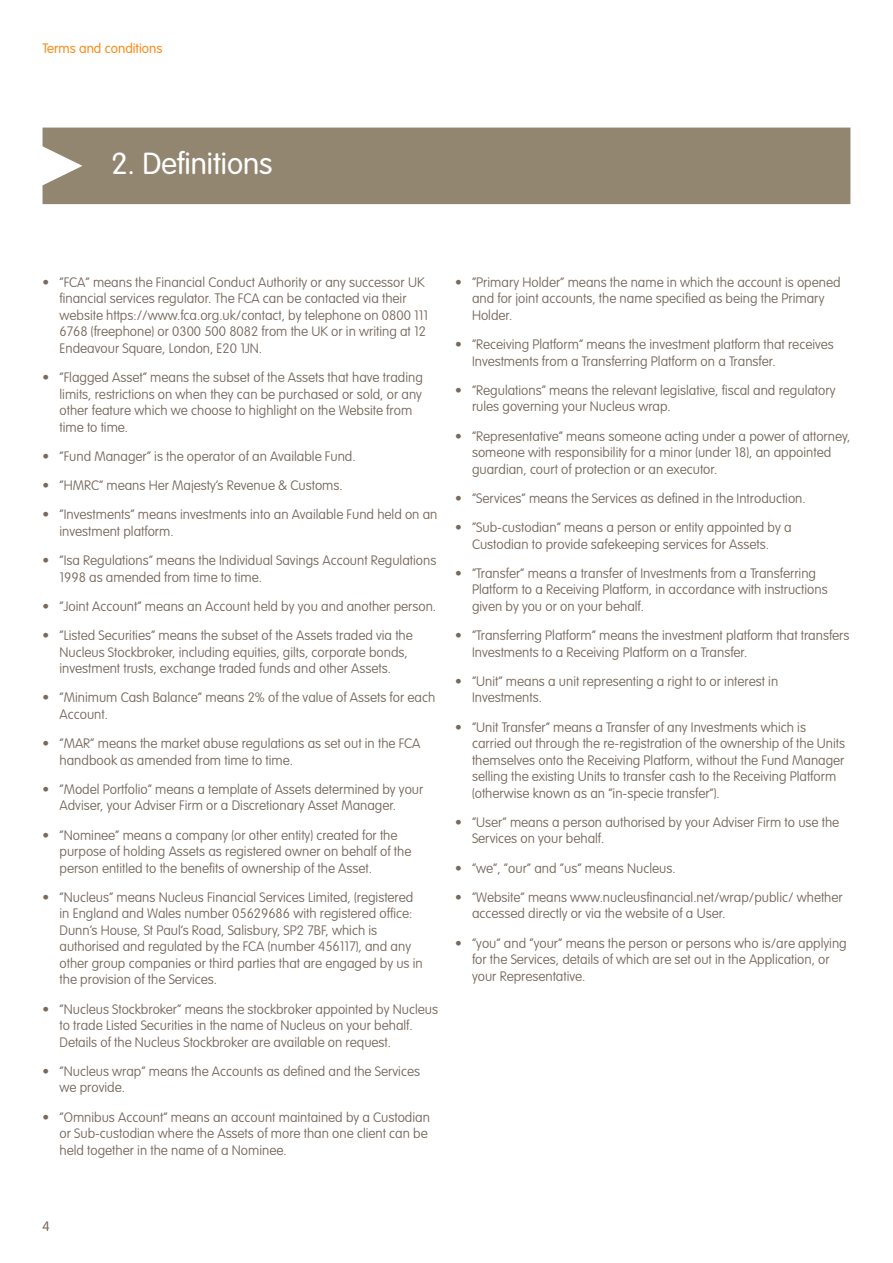
<style>
.page{position:relative;width:893px;height:1263px;background:#fff}
.page>*{position:absolute;margin:0;border:0;box-sizing:border-box;transform-origin:0 0}
.Section_title{font:300 30px "VAG Rounded Std";color:#fff}
.t1{font:100 13.5px/16.5px "VAG Rounded Std";color:#78695c}
.t2{font:300 13.5px "VAG Rounded Std";color:#f68e1e}
.t3{font:300 13.5px "VAG Rounded Std";color:#78695c}
</style>
<div class="page">
<div style="left:43px;top:128px;width:807px;height:76px;background:#938671"></div>
<p class="t2" style="left:43px;top:40px;width:121px">Terms and conditions</p>
<p class="Section_title" style="left:111px;top:146px;width:163px">2. Definitions</p>
<p class="t1" style="left:60px;top:274px;width:370px;text-indent:-17px">• “FCA” means the Financial Conduct Authority or any successor UK financial services regulator. The FCA can be contacted via their website https://www.fca.org.uk/contact, by telephone on 0800 111<br>6768 (freephone) or 0300 500 8082 from the UK or in writing at 12<br>Endeavour Square, London, E20 1JN.</p>
<p class="t1" style="left:60px;top:369px;width:365px;text-indent:-17px">• “Flagged Asset” means the subset of the Assets that have trading limits, restrictions on when they can be purchased or sold, or any other feature which we choose to highlight on the Website from time to time.</p>
<p class="t1" style="left:43px;top:448px;width:315px">• “Fund Manager” is the operator of an Available Fund.</p>
<p class="t1" style="left:43px;top:478px;width:302px">• “HMRC” means Her Majesty’s Revenue &amp; Customs.</p>
<p class="t1" style="left:60px;top:507px;width:379px;text-indent:-17px">• “Investments” means investments into an Available Fund held on an investment platform.</p>
<p class="t1" style="left:60px;top:553px;width:378px;text-indent:-17px">• “Isa Regulations” means the Individual Savings Account Regulations<br>1998 as amended from time to time.</p>
<p class="t1" style="left:43px;top:598px;width:395px">• “Joint Account” means an Account held by you and another person.</p>
<p class="t1" style="left:60px;top:628px;width:355px;text-indent:-17px">• “Listed Securities” means the subset of the Assets traded via the<br>Nucleus Stockbroker, including equities, gilts, corporate bonds, investment trusts, exchange traded funds and other Assets.</p>
<p class="t1" style="left:60px;top:690px;width:377px;text-indent:-17px">• “Minimum Cash Balance” means 2% of the value of Assets for each<br>Account.</p>
<p class="t1" style="left:60px;top:736px;width:363px;text-indent:-17px">• “MAR” means the market abuse regulations as set out in the FCA handbook as amended from time to time.</p>
<p class="t1" style="left:60px;top:781px;width:365px;text-indent:-17px">• “Model Portfolio” means a template of Assets determined by your<br>Adviser, your Adviser Firm or a Discretionary Asset Manager.</p>
<p class="t1" style="left:60px;top:827px;width:353px;text-indent:-17px">• “Nominee” means a company (or other entity) created for the purpose of holding Assets as registered owner on behalf of the person entitled to the benefits of ownership of the Asset.</p>
<p class="t1" style="left:60px;top:889px;width:365px;text-indent:-17px">• “Nucleus” means Nucleus Financial Services Limited, (registered in England and Wales number 05629686 with registered office:<br>Dunn’s House, St Paul’s Road, Salisbury, SP2 7BF, which is authorised and regulated by the FCA (number 456117), and any other group companies or third parties that are engaged by us in the provision of the Services.</p>
<p class="t1" style="left:60px;top:1001px;width:380px;text-indent:-17px">• “Nucleus Stockbroker” means the stockbroker appointed by Nucleus to trade Listed Securities in the name of Nucleus on your behalf.<br>Details of the Nucleus Stockbroker are available on request.</p>
<p class="t1" style="left:60px;top:1063px;width:362px;text-indent:-17px">• “Nucleus wrap” means the Accounts as defined and the Services we provide.</p>
<p class="t1" style="left:60px;top:1109px;width:372px;text-indent:-17px">• “Omnibus Account” means an account maintained by a Custodian or Sub-custodian where the Assets of more than one client can be held together in the name of a Nominee.</p>
<p class="t1" style="left:472px;top:274px;width:370px;text-indent:-17px">• “Primary Holder” means the name in which the account is opened and for joint accounts, the name specified as being the Primary<br>Holder.</p>
<p class="t1" style="left:472px;top:336px;width:363px;text-indent:-17px">• “Receiving Platform” means the investment platform that receives<br>Investments from a Transferring Platform on a Transfer.</p>
<p class="t1" style="left:472px;top:382px;width:365px;text-indent:-17px">• “Regulations” means the relevant legislative, fiscal and regulatory rules governing your Nucleus wrap.</p>
<p class="t1" style="left:472px;top:428px;width:380px;text-indent:-17px">• “Representative” means someone acting under a power of attorney, someone with responsibility for a minor (under 18), an appointed guardian, court of protection or an executor.</p>
<p class="t1" style="left:455px;top:490px;width:352px">• “Services” means the Services as defined in the Introduction.</p>
<p class="t1" style="left:455px;top:520px;width:338px;text-align:center">• “Sub-custodian” means a person or entity appointed by a<br>Custodian to provide safekeeping services for Assets.</p>
<p class="t1" style="left:472px;top:565px;width:357px;text-indent:-17px">• “Transfer” means a transfer of Investments from a Transferring<br>Platform to a Receiving Platform, in accordance with instructions given by you or on your behalf.</p>
<p class="t1" style="left:472px;top:628px;width:379px;text-indent:-17px">• “Transferring Platform” means the investment platform that transfers<br>Investments to a Receiving Platform on a Transfer.</p>
<p class="t1" style="left:472px;top:673px;width:308px;text-indent:-17px">• “Unit” means a unit representing a right to or interest in<br>Investments.</p>
<p class="t1" style="left:472px;top:719px;width:375px;text-indent:-17px">• “Unit Transfer” means a Transfer of any Investments which is carried out through the re-registration of the ownership of the Units themselves onto the Receiving Platform, without the Fund Manager selling the existing Units to transfer cash to the Receiving Platform (otherwise known as an “in-specie transfer”).</p>
<p class="t1" style="left:472px;top:814px;width:369px;text-indent:-17px">• “User” means a person authorised by your Adviser Firm to use the<br>Services on your behalf.</p>
<p class="t1" style="left:455px;top:860px;width:222px">• “we”, “our” and “us” means Nucleus.</p>
<p class="t1" style="left:472px;top:889px;width:372px;text-indent:-17px">• “Website” means www.nucleusfinancial.net/wrap/public/ whether accessed directly or via the website of a User.</p>
<p class="t1" style="left:472px;top:935px;width:376px;text-indent:-17px">• “you” and “your” means the person or persons who is/are applying for the Services, details of which are set out in the Application, or your Representative.</p>
<p class="t3" style="left:43px;top:1218px;width:9px">4</p>
</div>
